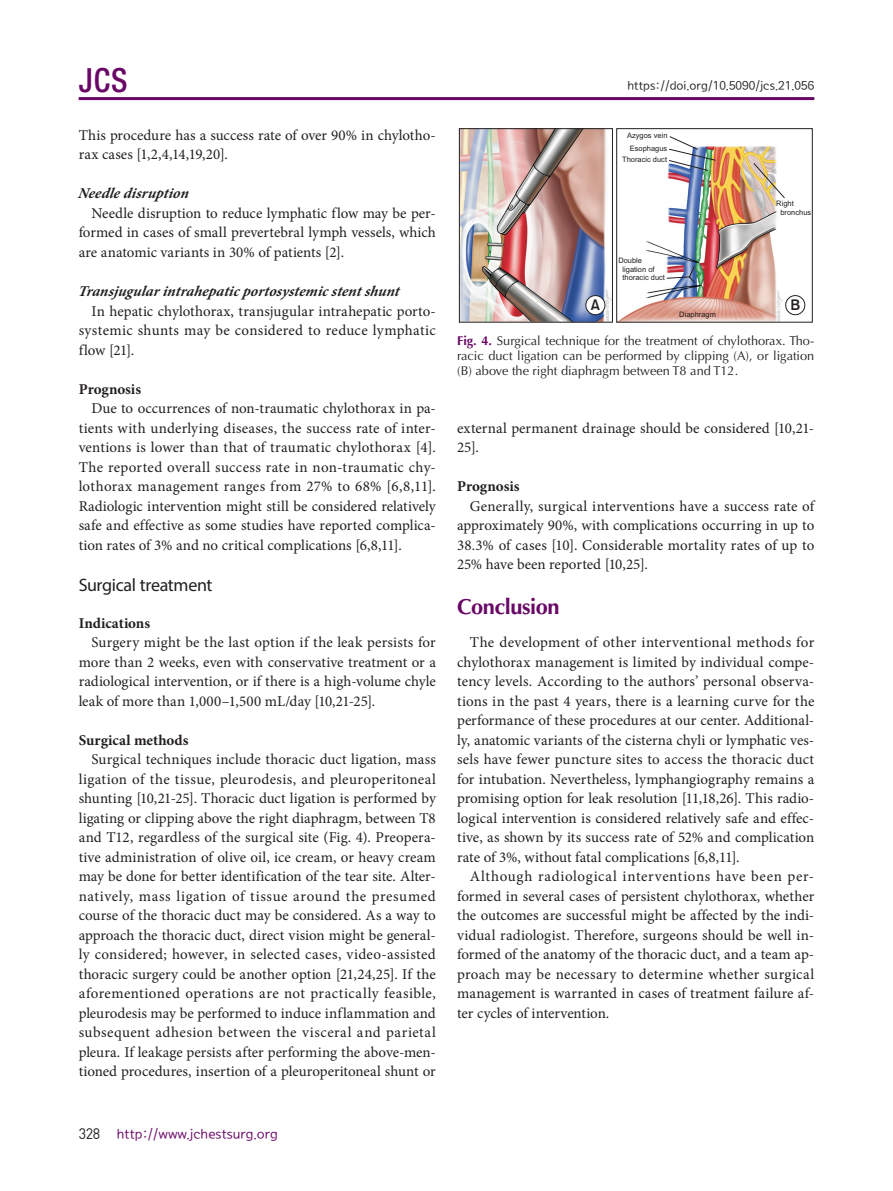
<style>
.page{position:relative;width:893px;height:1191px;background:#fff}
.page>*{position:absolute;margin:0;border:0;box-sizing:border-box;transform-origin:0 0}
.t1{font:500 condensed 33.3px "Helvetica Neue LT Std";color:#680765;scale:.95 1}
.서론_1st{font:700 21.75px "Optima LT Std";letter-spacing:-.02em;color:#680765}
._1__제목_2nd{font:18px "Myriad Pro";letter-spacing:-.02em;color:#231f20}
.본문{font:15px/19.5px "Minion Pro";color:#231f20;text-align:justify}
._1__제목_4th{font:italic 700 15px "Minion Pro";color:#231f20}
._1__제목_3rd{font:700 15px "Minion Pro";color:#231f20}
.t2{font:15px "Dinreg";color:#231f20;scale:.95 1}
.t3{font:15px "Gothic 725 BT Bold A";color:#231f20}
.t4{font:13.5px "Seoul Namsan M";color:#680765}
.그림설명{font:12.75px/15px "Optima LT Std";color:#231f20;text-align:justify}
.t5{font:12px "Seoul Namsan M";color:#231f20}
.t6{font:7.5px/8.4px "Arial";color:#231f20}
.s1{font-weight:700;color:#680765}
</style>
<div class="page">
<hr style="left:79px;top:97px;width:735px;height:3px;background:#680765">
<img style="left:620px;top:241px;width:163px;height:79px">
<img style="left:461px;top:130px;width:150px;height:190px">
<div style="left:459px;top:128px;width:154px;height:194px;border:1px solid #231f20"></div>
<div style="left:586px;top:295px;width:19px;height:20px;background:#fff;border-radius:50%"></div>
<div style="left:586px;top:295px;width:19px;height:20px;border:1px solid #231f20;border-radius:50%"></div>
<div style="left:785px;top:295px;width:20px;height:20px;border:1px solid #231f20;border-radius:50%"></div>
<div style="left:616px;top:128px;width:197px;height:194px;border:1px solid #231f20"></div>
<img style="left:666px;top:136px;width:119px;height:148px">
<h1 class="t1" style="left:79px;top:60px;width:53px">JCS</h1>
<p class="본문" style="left:79px;top:125px;width:359px">This procedure has a success rate of over 90% in chylotho&shy;rax cases [1,2,4,14,19,20].</p>
<p class="_1__제목_4th" style="left:78px;top:183px;width:116px">Needledisrup tion</p>
<p class="본문" style="left:79px;top:203px;width:359px;text-indent:13px">Needle disruption to reduce lymphatic flow may be per&shy;formed in cases of small prevertebral lymph vessels, which are anatomic variants in 30% of patients [2].</p>
<p class="_1__제목_4th" style="left:78px;top:280px;width:326px">Transjugularintrahepaticportosystemicstentshunt</p>
<p class="본문" style="left:79px;top:301px;width:359px;text-indent:13px">In hepatic chylothorax, transjugular intrahepatic porto&shy;systemic shunts may be considered to reduce lymphatic flow [21].</p>
<p class="_1__제목_3rd" style="left:79px;top:378px;width:64px">Prognosis</p>
<p class="본문" style="left:79px;top:398px;width:359px;text-indent:13px">Due to occurrences of non-traumatic chylothorax in pa&shy;tients with underlying diseases, the success rate of inter&shy;ventions is lower than that of traumatic chylothorax [4].<br>The reported overall success rate in non-traumatic chy&shy;lothorax management ranges from 27% to 68% [6,8,11].<br>Radiologic intervention might still be considered relatively safe and effective as some studies have reported complica&shy;tion rates of 3% and no critical complications [6,8,11].</p>
<p class="_1__제목_2nd" style="left:79px;top:574px;width:135px">Surgical treatment</p>
<p class="_1__제목_3rd" style="left:79px;top:612px;width:73px">Indications</p>
<p class="본문" style="left:79px;top:632px;width:359px;text-indent:13px">Surgery might be the last option if the leak persists for more than 2 weeks, even with conservative treatment or a radiological intervention, or if there is a high-volume chyle leak of more than 1,000–1,500 mL/day [10,21-25].</p>
<p class="_1__제목_3rd" style="left:79px;top:729px;width:111px">Surgical methods</p>
<p class="본문" style="left:79px;top:749px;width:359px;text-indent:13px">Surgical techniques include thoracic duct ligation, mass ligation of the tissue, pleurodesis, and pleuroperitoneal shunting [10,21-25]. Thoracic duct ligation is performed by ligating or clipping above the right diaphragm, between T8 and T12, regardless of the surgical site (Fig. 4). Preopera&shy;tive administration of olive oil, ice cream, or heavy cream may be done for better identification of the tear site. Alter&shy;natively, mass ligation of tissue around the presumed course of the thoracic duct may be considered. As a way to approach the thoracic duct, direct vision might be general&shy;ly considered; however, in selected cases, video-assisted thoracic surgery could be another option [21,24,25]. If the aforementioned operations are not practically feasible, pleurodesis may be performed to induce inflammation and subsequent adhesion between the visceral and parietal pleura. If leakage persists after performing the above-men&shy;tioned procedures, insertion of a pleuroperitoneal shunt or</p>
<p class="t2" style="left:79px;top:1124px;width:24px">328</p>
<p class="t4" style="left:117px;top:1126px;width:162px">http://www.jchestsurg.org</p>
<p class="t5" style="left:627px;top:80px;width:188px">https://doi.org/10.5090/jcs.21.056</p>
<p class="t6" style="left:627px;top:130px;width:42px;line-height:12.6px;text-align:center">Azygos vein<br>Esophagus</p>
<p class="t6" style="left:622px;top:156px;width:47px">Thoracic duct</p>
<p class="t6" style="left:622px;top:257px;width:44px;text-indent:-4px">Double ligation of thoracic duct</p>
<p class="t6" style="left:780px;top:200px;width:32px;text-indent:-4px">Right bronchus</p>
<p class="t3" style="left:591px;top:296px;width:11px">A</p>
<p class="t3" style="left:790px;top:296px;width:11px">B</p>
<p class="t6" style="left:679px;top:311px;width:38px">Diaphragm</p>
<p class="그림설명" style="left:457px;top:333px;width:359px"><span class="s1">Fig. 4.</span> Surgical technique for the treatment of chylothorax. Tho&shy;racic duct ligation can be performed by clipping (A), or ligation (B) above the right diaphragm between T8 and T12.</p>
<p class="본문" style="left:457px;top:418px;width:359px">external permanent drainage should be considered [10,21-<br>25].</p>
<p class="_1__제목_3rd" style="left:457px;top:476px;width:64px">Prognosis</p>
<p class="본문" style="left:457px;top:496px;width:359px;text-indent:13px">Generally, surgical interventions have a success rate of approximately 90%, with complications occurring in up to 38.3% of cases [10]. Considerable mortality rates of up to 25% have been reported [10,25].</p>
<p class="서론_1st" style="left:457px;top:594px;width:104px">Conclusion</p>
<p class="본문" style="left:457px;top:632px;width:359px;text-indent:13px">The development of other interventional methods for chylothorax management is limited by individual compe&shy;tency levels. According to the authors’ personal observa&shy;tions in the past 4 years, there is a learning curve for the performance of these procedures at our center. Additional&shy;ly, anatomic variants of the cisterna chyli or lymphatic ves&shy;sels have fewer puncture sites to access the thoracic duct for intubation. Nevertheless, lymphangiography remains a promising option for leak resolution [11,18,26]. This radio&shy;logical intervention is considered relatively safe and effec&shy;tive, as shown by its success rate of 52% and complication rate of 3%, without fatal complications [6,8,11].</p>
<p class="본문" style="left:457px;top:866px;width:359px;text-indent:13px">Although radiological interventions have been per&shy;formed in several cases of persistent chylothorax, whether the outcomes are successful might be affected by the indi&shy;vidual radiologist. Therefore, surgeons should be well in&shy;formed of the anatomy of the thoracic duct, and a team ap&shy;proach may be necessary to determine whether surgical management is warranted in cases of treatment failure af&shy;ter cycles of intervention.</p>
</div>
